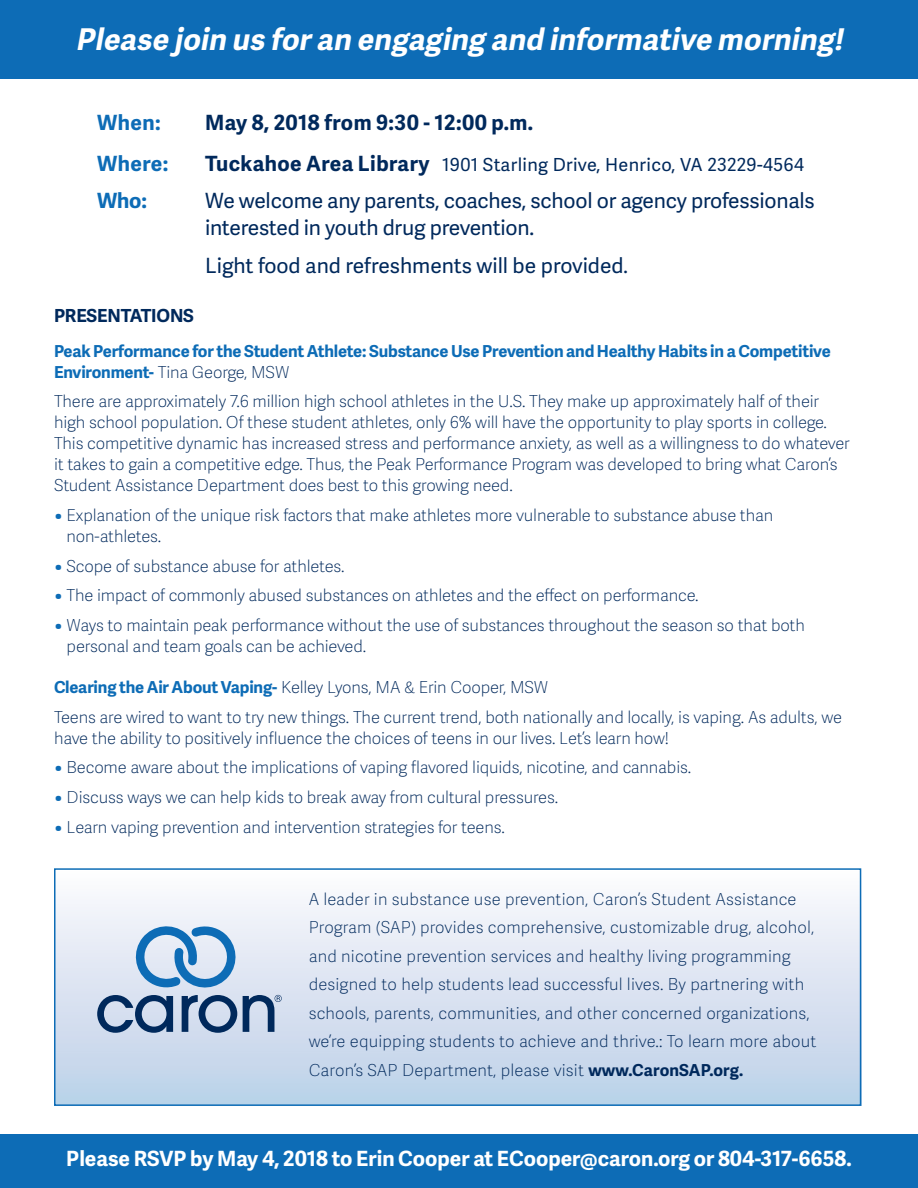
<style>
.page{position:relative;width:918px;height:1188px;background:#fff}
.page>*{position:absolute;margin:0;border:0;box-sizing:border-box;transform-origin:0 0}
.t1{font:italic 700 30px "Adelle Sans";color:#fff}
.t2{font:21px/27px "Adelle Sans";letter-spacing:-.01em;color:#00295c}
.t3{font:700 21px "Adelle Sans";color:#fff}
.t4{font:700 21px "Adelle Sans";letter-spacing:.02em;color:#00295c}
.t5{font:700 21px "Adelle Sans";letter-spacing:.02em;color:#0d6cb6}
.t6{font:18px "Adelle Sans";letter-spacing:.02em;color:#00295c}
.t7{font:700 18px "Adelle Sans";letter-spacing:-.01em;color:#00295c}
.t8{font:100 16.5px/21px "Adelle Sans";letter-spacing:-.01em;color:#00295c}
.t9{font:100 16.5px/28.5px "Adelle Sans";letter-spacing:.01em;color:#00295c}
.t10{font:700 16.5px/21px "Adelle Sans";letter-spacing:-.01em;color:#0d6cb6}
.s1{font-weight:700;font-size:21px}
.s2{font-size:19.5px}
.s3{font-weight:100;color:#00295c}
.s4{font-weight:800;color:#0d6cb6}
.s5{font-weight:700;color:#0d6cb6}
.s6{font-weight:700}
</style>
<div class="page">
<div style="left:0;top:1134px;width:918px;height:54px;background:#0d6cb6"></div>
<div style="left:0;top:0;width:918px;height:78px;background:#0d6cb6"></div>
<div style="left:54px;top:870px;width:807px;height:236px;background:linear-gradient(to bottom,#fdfbfd,#bbd0e8)"></div>
<div style="left:54px;top:868px;width:807px;height:238px;border:2px solid #0d6cb6"></div>
<svg style="left:97px;top:926px;width:185px;height:107px;background:#a5bbd5"></svg>
<p class="t1" style="left:75px;top:17px;width:776px">Please join us foran engaging and informative morning!</p>
<p class="t5" style="left:97px;top:108px;width:65px">When:</p>
<p class="t4" style="left:205px;top:108px;width:329px">May 8, 2018 from 9:30 - 12:00 p.m.</p>
<p class="t5" style="left:97px;top:148px;width:73px">Where:</p>
<p class="t6" style="left:205px;top:152px;width:600px"><span class="s1">Tuckahoe Area Library</span> 1901 Starling Drive, Henrico, VA 23229-4564</p>
<p class="t5" style="left:97px;top:186px;width:51px">Who:</p>
<p class="t2" style="left:205px;top:187px;width:611px">We welcome any parents, coaches, school or agency professionals interested in youth drug prevention.</p>
<p class="t2" style="left:205px;top:251px;width:424px">Light food and refreshments will be provided<span class="s2">.</span></p>
<p class="t7" style="left:54px;top:303px;width:142px">PRESENTATIONS</p>
<p class="t10" style="left:54px;top:340px;width:778px">Peak Performance for the Student Athlete: Substance Use Prevention and Healthy Habits in a Competitive<br>Environment- <span class="s3">Tina George, MSW</span></p>
<p class="t8" style="left:54px;top:391px;width:797px">There are approximately 7.6 million high school athletes in the U.S. They make up approximately half of their high school population. Of these student athletes, only 6% will have the opportunity to play sports in college.<br>This competitive dynamic has increased stress and performance anxiety, as well as a willingness to do whatever it takes to gain a competitive edge. Thus, the Peak Performance Program was developed to bring what Caron’s Student Assistance Department does best to this growing need.</p>
<p class="t8" style="left:67px;top:504px;width:708px;text-indent:-13px"><span class="s4">•</span> Explanation of the unique risk factors that make athletes more vulnerable to substance abuse than non-athletes.</p>
<p class="t8" style="left:54px;top:555px;width:292px"><span class="s4">•</span> Scope of substance abuse for athletes.</p>
<p class="t8" style="left:54px;top:584px;width:646px"><span class="s4">•</span> The impact of commonly abused substances on athletes and the effect on performance.</p>
<p class="t8" style="left:67px;top:614px;width:740px;text-indent:-13px"><span class="s4">•</span> Ways to maintain peak performance without the use of substances throughout the season so that both personal and team goals can be achieved.</p>
<p class="t8" style="left:54px;top:676px;width:496px"><span class="s5">Clearing the Air About Vaping-</span> Kelley Lyons, MA &amp; Erin Cooper, MSW</p>
<p class="t8" style="left:54px;top:706px;width:790px">Teens are wired to want to try new things. The current trend, both nationally and locally, is vaping. As adults, we have the ability to positively influence the choices of teens in our lives. Let’s learn how!</p>
<p class="t8" style="left:54px;top:757px;width:639px"><span class="s4">•</span> Become aware about the implications of vaping flavored liquids, nicotine, and cannabis.</p>
<p class="t8" style="left:54px;top:786px;width:506px"><span class="s4">•</span> Discuss ways we can help kids to break away from cultural pressures.</p>
<p class="t8" style="left:54px;top:816px;width:452px"><span class="s4">•</span> Learn vaping prevention and intervention strategies for teens.</p>
<p class="t9" style="left:309px;top:884px;width:509px">A leader in substance use prevention, Caron’s Student Assistance Program (SAP) provides comprehensive, customizable drug, alcohol, and nicotine prevention services and healthy living programming designed to help students lead successful lives. By partnering with schools, parents, communities, and other concerned organizations, we’re equipping students to achieve and thrive.: To learn more about Caron’s SAP Department, please visit <span class="s6">www.CaronSAP.org.</span></p>
<p class="t3" style="left:66px;top:1143px;width:787px">Please RSVP by May 4, 2018 to Erin Cooper at ECooper@caron.org or 804-317-6658.</p>
</div>
